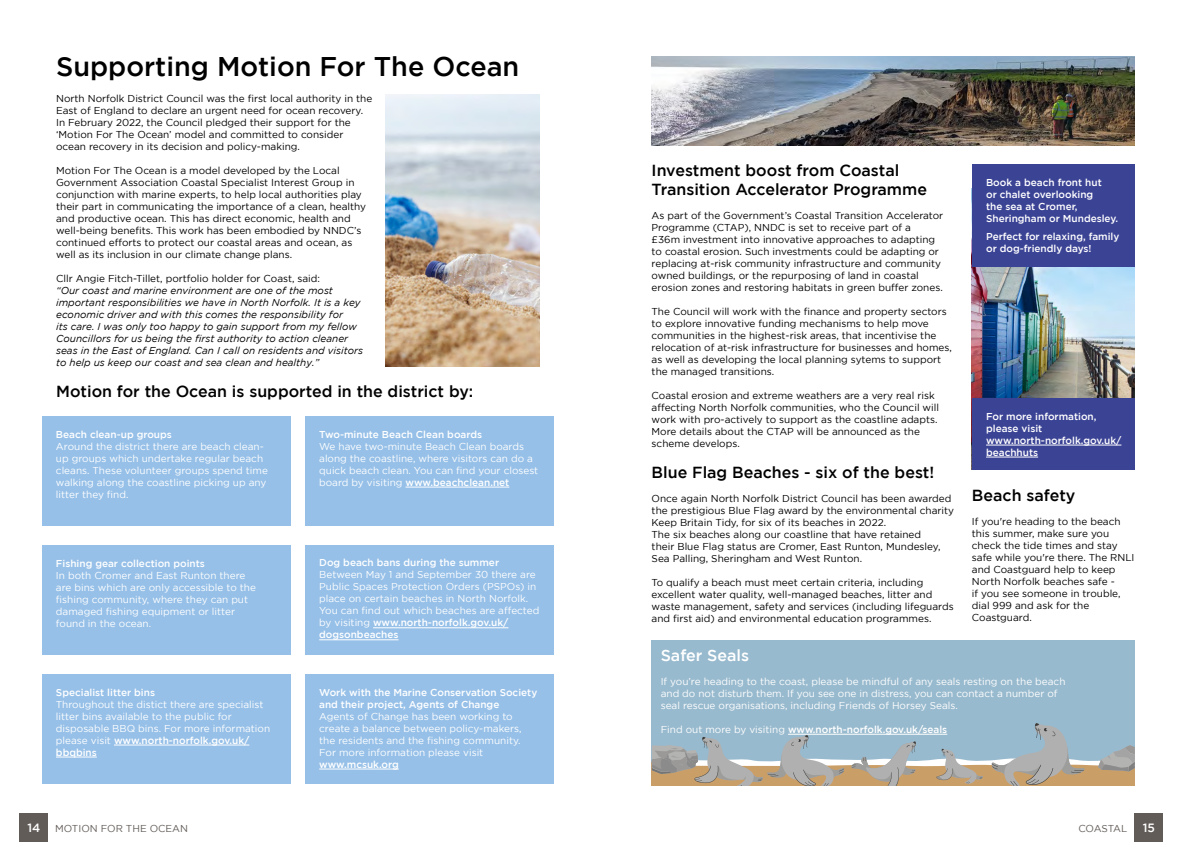
<style>
.page{position:relative;width:1191px;height:842px;background:#fff}
.page>*{position:absolute;margin:0;border:0;box-sizing:border-box;transform-origin:0 0}
.t1{font:500 27px "Gotham";color:#000}
.t2{font:500 16px/19.2px "Gotham";color:#000}
.t3{font:500 16px "Gotham";color:#fff}
.t4{font:500 12px "Gotham";color:#fff}
.t5{font:10px/12px "Gotham";color:#000}
.t6{font:10px/12px "Gotham";color:#fff}
.t7{font:500 10px/12px "Gotham";color:#fff}
.t8{font:italic 10px/12px "Gotham";color:#000}
.t9{font:10px "Gotham";color:#625c59}
.s1{font-weight:500}
.s2{font-weight:400}
</style>
<div class="page">
<div style="left:651px;top:640px;width:483px;height:121px;background:#98bace"></div>
<svg style="left:652px;top:723px;width:482px;height:63px"></svg>
<div style="left:20px;top:814px;width:28px;height:28px;background:#625c59"></div>
<div style="left:1134px;top:814px;width:28px;height:28px;background:#625c59"></div>
<hr style="left:788px;top:734px;width:159px;height:1px;background:#fff">
<img style="left:385px;top:95px;width:154px;height:271px">
<div style="left:42px;top:545px;width:248px;height:110px;background:#96c0e8"></div>
<div style="left:42px;top:674px;width:248px;height:110px;background:#96c0e8"></div>
<div style="left:42px;top:416px;width:248px;height:110px;background:#96c0e8"></div>
<div style="left:305px;top:416px;width:248px;height:110px;background:#96c0e8"></div>
<div style="left:305px;top:545px;width:248px;height:110px;background:#96c0e8"></div>
<div style="left:305px;top:674px;width:248px;height:110px;background:#96c0e8"></div>
<hr style="left:114px;top:745px;width:135px;height:1px;background:#fff">
<hr style="left:56px;top:757px;width:41px;height:1px;background:#fff">
<hr style="left:405px;top:487px;width:104px;height:1px;background:#fff">
<hr style="left:373px;top:628px;width:135px;height:1px;background:#fff">
<hr style="left:319px;top:640px;width:79px;height:1px;background:#fff">
<hr style="left:319px;top:769px;width:80px;height:1px;background:#fff">
<img style="left:972px;top:266px;width:162px;height:132px">
<div style="left:972px;top:164px;width:162px;height:102px;background:#3b4395"></div>
<div style="left:972px;top:398px;width:162px;height:72px;background:#3b4395"></div>
<hr style="left:986px;top:445px;width:135px;height:1px;background:#fff">
<hr style="left:986px;top:457px;width:52px;height:1px;background:#fff">
<img style="left:651px;top:56px;width:483px;height:89px">
<h1 class="t1" style="left:56px;top:51px;width:464px">Supporting Motion For The Ocean</h1>
<p class="t5" style="left:56px;top:93px;width:318px">North Norfolk District Council was the first local authority in the East of England to declare an urgent need for ocean recovery.<br>In February 2022, the Council pledged their support for the ‘Motion For The Ocean’ model and committed to consider ocean recovery in its decision and policy-making.</p>
<p class="t5" style="left:56px;top:165px;width:311px">Motion For The Ocean is a model developed by the Local Government Association Coastal Specialist Interest Group in conjunction with marine experts, to help local authorities play their part in communicating the importance of a clean, healthy and productive ocean. This has direct economic, health and well-being benefits. This work has been embodied by NNDC’s continued efforts to protect our coastal areas and ocean, as well as its inclusion in our climate change plans.</p>
<p class="t5" style="left:56px;top:273px;width:265px">Cllr Angie Fitch-Tillet, portfolio holder for Coast, said:</p>
<p class="t8" style="left:56px;top:285px;width:308px">“Our coast and marine environment are one of the most important responsibilities we have in North Norfolk. It is a key economic driver and with this comes the responsibility for<br>its care. I was only too happy to gain support from my fellow Councillors for us being the first authority to action cleaner seas in the East of England. Can I call on residents and visitors to help us keep our coast and sea clean and healthy.”</p>
<h2 class="t2" style="left:56px;top:381px;width:419px">Motion for the Ocean is supported in the district by:</h2>
<p class="t7" style="left:56px;top:428px;width:117px">Beach clean-up groups</p>
<p class="t6" style="left:56px;top:440px;width:213px">Around the district there are beach clean&shy;up groups which undertake regular beach cleans. These volunteer groups spend time walking along the coastline picking up any litter they find.</p>
<p class="t7" style="left:56px;top:557px;width:150px">Fishing gear collection points</p>
<p class="t6" style="left:56px;top:569px;width:201px">In both Cromer and East Runton there are bins which are only accessible to the fishing community, where they can put damaged fishing equipment or litter found in the ocean.</p>
<p class="t7" style="left:56px;top:686px;width:100px">Specialist litter bins</p>
<p class="t6" style="left:56px;top:698px;width:216px">Throughout the distict there are specialist litter bins available to the public for disposable BBQ bins. For more information please visit <span class="s1">www.north-norfolk.gov.uk/ bbqbins</span></p>
<p class="t7" style="left:319px;top:428px;width:164px">Two-minute Beach Clean boards</p>
<p class="t6" style="left:319px;top:440px;width:221px">We have two-minute Beach Clean boards along the coastline, where visitors can do a quick beach clean. You can find your closest board by visiting <span class="s1">www.beachclean.net</span></p>
<p class="t7" style="left:319px;top:557px;width:181px">Dog beach bans during the summer</p>
<p class="t6" style="left:319px;top:569px;width:222px">Between May 1 and September 30 there are Public Spaces Protection Orders (PSPOs) in place on certain beaches in North Norfolk.<br>You can find out which beaches are affected by visiting <span class="s1">www.north-norfolk.gov.uk/ dogsonbeaches</span></p>
<p class="t7" style="left:319px;top:686px;width:220px">Work with the Marine Conservation Society and their project, Agents of Change</p>
<p class="t6" style="left:319px;top:710px;width:204px">Agents of Change has been working to create a balance between policy-makers, the residents and the fishing community.<br>For more information please visit</p>
<p class="t7" style="left:319px;top:758px;width:81px">www.mcsuk.org</p>
<h2 class="t2" style="left:651px;top:160px;width:277px">Investment boost from Coastal<br>Transition Accelerator Programme</h2>
<p class="t5" style="left:651px;top:209px;width:293px">As part of the Government’s Coastal Transition Accelerator Programme (CTAP), NNDC is set to receive part of a<br>£36m investment into innovative approaches to adapting to coastal erosion. Such investments could be adapting or replacing at-risk community infrastructure and community owned buildings, or the repurposing of land in coastal erosion zones and restoring habitats in green buffer zones.</p>
<p class="t5" style="left:651px;top:305px;width:302px">The Council will work with the finance and property sectors to explore innovative funding mechanisms to help move communities in the highest-risk areas, that incentivise the relocation of at-risk infrastructure for businesses and homes, as well as developing the local planning sytems to support the managed transitions.</p>
<p class="t5" style="left:651px;top:389px;width:289px">Coastal erosion and extreme weathers are a very real risk affecting North Norfolk communities, who the Council will work with pro-actively to support as the coastline adapts.<br>More details about the CTAP will be announced as the scheme develops.</p>
<p class="t7" style="left:986px;top:176px;width:134px">Book a beach front hut<br>or chalet overlooking<br>the sea at Cromer,<br>Sheringham or Mundesley.</p>
<p class="t7" style="left:986px;top:230px;width:135px">Perfect for relaxing, family or dog-friendly days!</p>
<p class="t7" style="left:986px;top:410px;width:137px">For more information, please visit www.north-norfolk.gov.uk/ beachhuts</p>
<h2 class="t2" style="left:651px;top:462px;width:284px">Blue Flag Beaches - six of the best!</h2>
<p class="t5" style="left:651px;top:492px;width:304px">Once again North Norfolk District Council has been awarded the prestigious Blue Flag award by the environmental charity Keep Britain Tidy, for six of its beaches in 2022.<br>The six beaches along our coastline that have retained<br>their Blue Flag status are Cromer, East Runton, Mundesley, Sea Palling, Sheringham and West Runton.</p>
<p class="t5" style="left:651px;top:576px;width:303px">To qualify a beach must meet certain criteria, including excellent water quality, well-managed beaches, litter and waste management, safety and services (including lifeguards and first aid) and environmental education programmes.</p>
<h2 class="t3" style="left:660px;top:646px;width:90px">Safer Seals</h2>
<p class="t6" style="left:660px;top:675px;width:406px">If you’re heading to the coast, please be mindful of any seals resting on the beach and do not disturb them. If you see one in distress, you can contact a number of seal rescue organisations, including Friends of Horsey Seals.</p>
<p class="t7" style="left:660px;top:723px;width:288px"><span class="s2">Find out more by visiting</span> www.north-norfolk.gov.uk/seals</p>
<h2 class="t2" style="left:972px;top:485px;width:105px">Beach safety</h2>
<p class="t5" style="left:972px;top:515px;width:164px">If you're heading to the beach this summer, make sure you check the tide times and stay safe while you're there. The RNLI and Coastguard help to keep<br>North Norfolk beaches safe -<br>if you see someone in trouble, dial 999 and ask for the<br>Coastguard.</p>
<p class="t4" style="left:27px;top:821px;width:14px">14</p>
<p class="t4" style="left:1142px;top:821px;width:14px">15</p>
<p class="t9" style="left:55px;top:822px;width:134px">MOTION FOR THE OCEAN</p>
<p class="t9" style="left:1078px;top:822px;width:50px">COASTAL</p>
</div>
